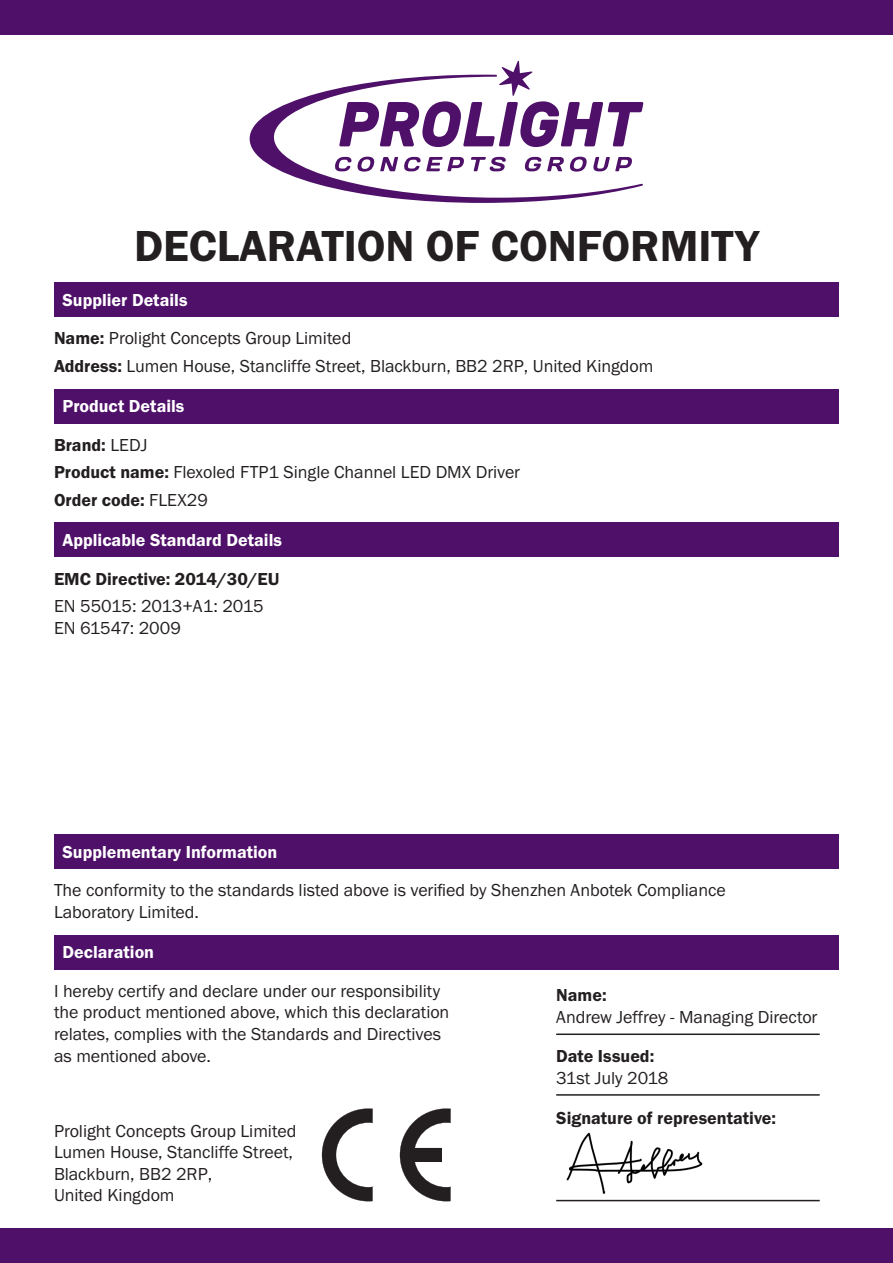
<style>
.page{position:relative;width:893px;height:1263px;background:#fff}
.page>*{position:absolute;margin:0;border:0;box-sizing:border-box;transform-origin:0 0}
.t1{font:600 45px "Franklin Gothic FS";color:#231f20}
.t2{font:18px/21.6px "Franklin Gothic FS";letter-spacing:-.005em;color:#231f20}
.t3{font:600 18px "Franklin Gothic FS";color:#fff}
.t4{font:600 18px "Franklin Gothic FS";color:#231f20}
.s1{font-weight:600}
.s2{font-weight:400}
</style>
<div class="page">
<div style="left:54px;top:283px;width:785px;height:34px;background:#4e1068"></div>
<div style="left:54px;top:389px;width:785px;height:34px;background:#4e1068"></div>
<div style="left:54px;top:523px;width:785px;height:34px;background:#4e1068"></div>
<div style="left:54px;top:935px;width:785px;height:34px;background:#4e1068"></div>
<div style="left:0;top:1229px;width:893px;height:34px;background:#4e1068"></div>
<div style="left:0;top:0;width:893px;height:34px;background:#4e1068"></div>
<svg style="left:322px;top:1108px;width:51px;height:93px"></svg>
<svg style="left:400px;top:1108px;width:51px;height:93px"></svg>
<hr style="left:556px;top:1033px;width:264px;height:2px;background:#231f20">
<hr style="left:556px;top:1094px;width:264px;height:2px;background:#231f20">
<img style="left:566px;top:1132px;width:137px;height:62px">
<hr style="left:556px;top:1200px;width:264px;height:1px;background:#231f20">
<svg style="left:250px;top:88px;width:393px;height:115px"></svg>
<svg style="left:339px;top:61px;width:304px;height:86px"></svg>
<svg style="left:334px;top:157px;width:131px;height:15px"></svg>
<svg style="left:471px;top:157px;width:35px;height:14px"></svg>
<svg style="left:524px;top:157px;width:109px;height:15px"></svg>
<div style="left:54px;top:835px;width:785px;height:34px;background:#4e1068"></div>
<p class="t1" style="left:134px;top:221px;width:626px">DECLARATION OF CONFORMITY</p>
<p class="t3" style="left:63px;top:290px;width:127px">Supplier Details</p>
<p class="t2" style="left:54px;top:328px;width:299px"><span class="s1">Name:</span> Prolight Concepts Group Limited</p>
<p class="t2" style="left:54px;top:355px;width:601px"><span class="s1">Address:</span> Lumen House, Stancliffe Street, Blackburn, BB2 2RP, United Kingdom</p>
<p class="t3" style="left:63px;top:396px;width:123px">Product Details</p>
<p class="t4" style="left:54px;top:435px;width:95px">Brand: <span class="s2">LEDJ</span></p>
<p class="t2" style="left:54px;top:462px;width:468px"><span class="s1">Product name:</span> Flexoled FTP1 Single Channel LED DMX Driver</p>
<p class="t4" style="left:54px;top:490px;width:155px">Order code: <span class="s2">FLEX29</span></p>
<p class="t3" style="left:63px;top:530px;width:221px">Applicable Standard Details</p>
<p class="t4" style="left:54px;top:568px;width:227px">EMC Directive: 2014/30/EU</p>
<p class="t2" style="left:54px;top:596px;width:211px">EN 55015: 2013+A1: 2015</p>
<p class="t2" style="left:54px;top:617px;width:128px">EN 61547: 2009</p>
<p class="t3" style="left:63px;top:842px;width:216px">Supplementary Information</p>
<p class="t2" style="left:54px;top:880px;width:673px">The conformity to the standards listed above is verified by Shenzhen Anbotek Compliance<br>Laboratory Limited.</p>
<p class="t3" style="left:63px;top:942px;width:93px">Declaration</p>
<p class="t2" style="left:54px;top:980px;width:397px">I hereby certify and declare under our responsibility the product mentioned above, which this declaration relates, complies with the Standards and Directives as mentioned above.</p>
<p class="t2" style="left:54px;top:1120px;width:244px">Prolight Concepts Group Limited</p>
<p class="t2" style="left:54px;top:1141px;width:241px">Lumen House, Stancliffe Street,<br>Blackburn, BB2 2RP,<br>United Kingdom</p>
<p class="t2" style="left:556px;top:984px;width:263px"><span class="s1">Name:<br></span>Andrew Jeffrey - Managing Director</p>
<p class="t4" style="left:556px;top:1046px;width:100px">Date Issued:</p>
<p class="t2" style="left:556px;top:1067px;width:114px">31st July 2018</p>
<p class="t4" style="left:556px;top:1108px;width:221px">Signature of representative:</p>
</div>
